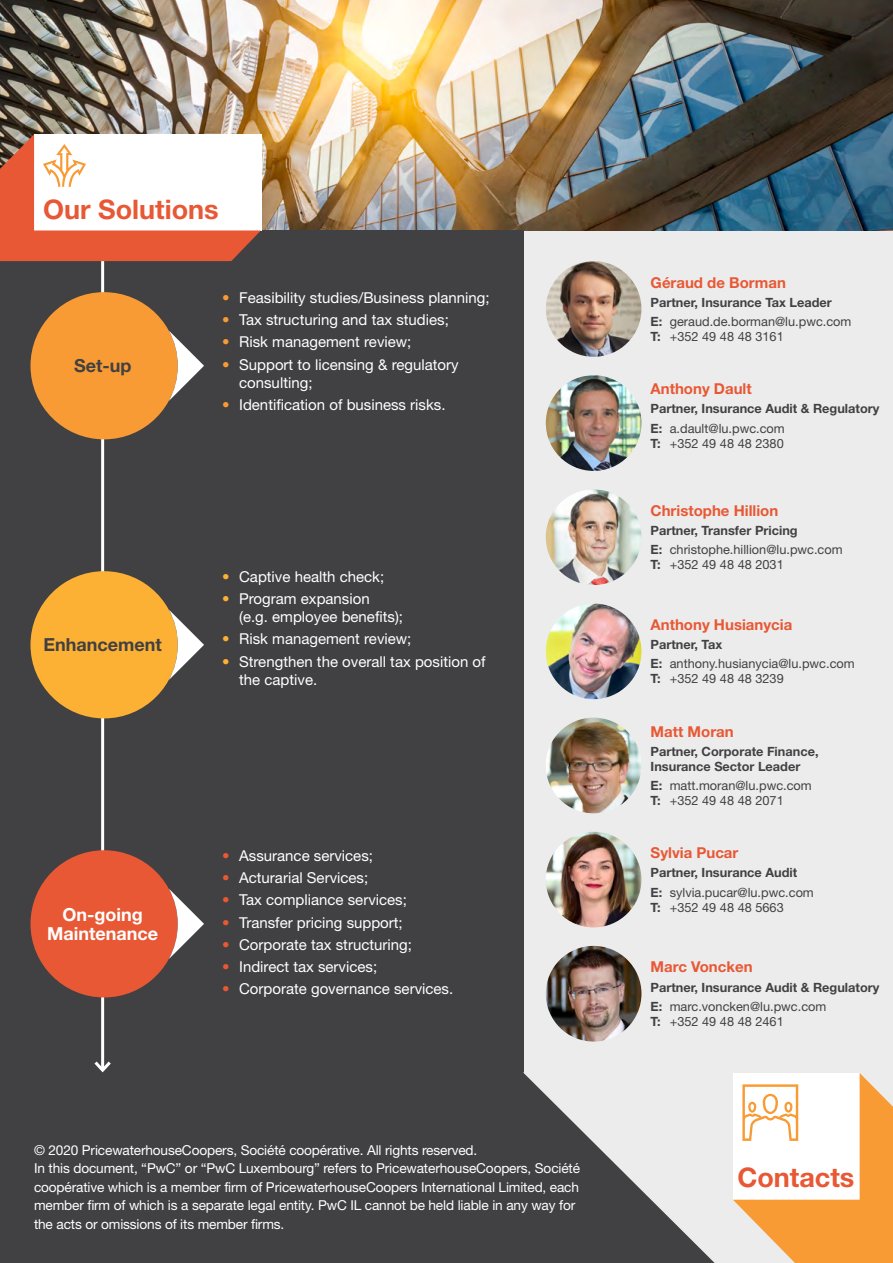
<style>
.page{position:relative;width:893px;height:1263px;background:#fff}
.page>*{position:absolute;margin:0;border:0;box-sizing:border-box;transform-origin:0 0}
.t1{font:700 27px "Helvetica Neue LT Std";color:#e85834}
.t2{font:700 18px/19.5px "Helvetica Neue LT Std";color:#fff;text-align:center}
.t3{font:700 18px "Helvetica Neue LT Std";color:#414042}
.t4{font:15px/18px "Helvetica Neue LT Std";color:#fff}
.t5{font:700 15px "Helvetica Neue LT Std";color:#e85834}
.t6{font:13.65px/18.5px "Helvetica Neue LT Std";letter-spacing:-.01em;color:#fff}
.t7{font:700 12.75px/19.2px "Helvetica Neue LT Std";color:#414042}
.t8{font:12.75px/19.2px "Helvetica Neue LT Std";color:#414042}
.s1{color:#f89b34}
.s2{color:#fcb134}
.s3{color:#e85834}
.s4{font-weight:400}
.s5{font-weight:700}
</style>
<div class="page">
<div style="left:0;top:1073px;width:893px;height:190px;background:#414042"></div>
<div style="left:523px;top:231px;width:370px;height:841px;background:#ececed"></div>
<img style="left:0;top:0;width:893px;height:231px">
<div style="left:0;top:231px;width:523px;height:870px;background:#414042"></div>
<svg style="left:523px;top:1072px;width:370px;height:191px;fill:#ececed"></svg>
<svg style="left:0;top:134px;width:261px;height:127px"></svg>
<svg style="left:733px;top:1073px;width:160px;height:190px;background:#fad3a7"></svg>
<img style="left:546px;top:261px;width:95px;height:96px;border-radius:48px">
<img style="left:546px;top:375px;width:95px;height:96px;border-radius:48px">
<img style="left:546px;top:832px;width:95px;height:95px;border-radius:48px">
<img style="left:546px;top:946px;width:95px;height:95px;border-radius:48px">
<img style="left:546px;top:718px;width:95px;height:95px;border-radius:48px">
<img style="left:546px;top:489px;width:95px;height:96px;border-radius:48px">
<img style="left:546px;top:603px;width:95px;height:96px;border-radius:48px">
<hr style="left:101px;top:261px;width:3px;height:809px;background:#fff">
<svg style="left:94px;top:1058px;width:17px;height:15px"></svg>
<div style="left:30px;top:292px;width:148px;height:147px;background:#f89b34;border-radius:50%"></div>
<svg style="left:169px;top:331px;width:35px;height:70px"></svg>
<div style="left:30px;top:571px;width:148px;height:147px;background:#fcb134;border-radius:50%"></div>
<svg style="left:169px;top:610px;width:35px;height:70px"></svg>
<div style="left:30px;top:850px;width:148px;height:147px;background:#e85834;border-radius:50%"></div>
<svg style="left:169px;top:889px;width:35px;height:70px"></svg>
<h1 class="t1" style="left:43px;top:192px;width:177px">Our Solutions</h1>
<p class="t3" style="left:74px;top:355px;width:59px">Set-up</p>
<p class="t4" style="left:222px;top:288px;width:269px"><span class="s1">•</span> Feasibility studies/Business planning;</p>
<p class="t4" style="left:222px;top:311px;width:228px"><span class="s1">•</span> Tax structuring and tax studies;</p>
<p class="t4" style="left:222px;top:333px;width:191px"><span class="s1">•</span> Risk management review;</p>
<p class="t4" style="left:239px;top:355px;width:221px;text-indent:-17px"><span class="s1">•</span> Support to licensing &amp; regulatory consulting;</p>
<p class="t4" style="left:222px;top:395px;width:225px"><span class="s1">•</span> Identification of business risks.</p>
<p class="t3" style="left:43px;top:634px;width:120px">Enhancement</p>
<p class="t4" style="left:222px;top:567px;width:164px"><span class="s2">•</span> Captive health check;</p>
<p class="t4" style="left:239px;top:590px;width:165px;text-indent:-17px"><span class="s2">•</span> Program expansion<br>(e.g. employee benefits);</p>
<p class="t4" style="left:222px;top:630px;width:191px"><span class="s2">•</span> Risk management review;</p>
<p class="t4" style="left:239px;top:652px;width:248px;text-indent:-17px"><span class="s2">•</span> Strengthen the overall tax position of the captive.</p>
<p class="t2" style="left:47px;top:904px;width:112px">On-going<br>Maintenance</p>
<p class="t4" style="left:222px;top:846px;width:152px"><span class="s3">•</span> Assurance services;</p>
<p class="t4" style="left:222px;top:869px;width:148px"><span class="s3">•</span> Acturarial Services;</p>
<p class="t4" style="left:222px;top:891px;width:186px"><span class="s3">•</span> Tax compliance services;</p>
<p class="t4" style="left:222px;top:913px;width:182px"><span class="s3">•</span> Transfer pricing support;</p>
<p class="t4" style="left:222px;top:935px;width:191px"><span class="s3">•</span> Corporate tax structuring;</p>
<p class="t4" style="left:222px;top:957px;width:157px"><span class="s3">•</span> Indirect tax services;</p>
<p class="t4" style="left:222px;top:980px;width:233px"><span class="s3">•</span> Corporate governance services.</p>
<p class="t6" style="left:34px;top:1140px;width:548px">© 2020 PricewaterhouseCoopers, Société coopérative. All rights reserved.<br>In this document, “PwC” or “PwC Luxembourg” refers to PricewaterhouseCoopers, Société coopérative which is a member firm of PricewaterhouseCoopers International Limited, each member firm of which is a separate legal entity. PwC IL cannot be held liable in any way for the acts or omissions of its member firms.</p>
<p class="t5" style="left:651px;top:273px;width:137px">Géraud de Borman</p>
<p class="t7" style="left:651px;top:292px;width:202px">Partner, Insurance Tax Leader<br>E: <span class="s4">geraud.de.borman@lu.pwc.com</span></p>
<p class="t8" style="left:651px;top:327px;width:135px"><span class="s5">T:</span> +352 49 48 48 3161</p>
<p class="t5" style="left:651px;top:379px;width:103px">Anthony Dault</p>
<p class="t7" style="left:651px;top:399px;width:230px">Partner, Insurance Audit &amp; Regulatory<br>E: <span class="s4">a.dault@lu.pwc.com</span></p>
<p class="t8" style="left:651px;top:433px;width:135px"><span class="s5">T:</span> +352 49 48 48 2380</p>
<p class="t5" style="left:651px;top:501px;width:129px">Christophe Hillion</p>
<p class="t8" style="left:651px;top:521px;width:194px"><span class="s5">Partner, Transfer Pricing<br>E:</span> christophe.hillion@lu.pwc.com</p>
<p class="t8" style="left:651px;top:555px;width:135px"><span class="s5">T:</span> +352 49 48 48 2031</p>
<p class="t5" style="left:651px;top:615px;width:143px">Anthony Husianycia</p>
<p class="t8" style="left:651px;top:635px;width:206px"><span class="s5">Partner, Tax<br>E:</span> anthony.husianycia@lu.pwc.com</p>
<p class="t8" style="left:651px;top:669px;width:135px"><span class="s5">T:</span> +352 49 48 48 3239</p>
<p class="t5" style="left:651px;top:722px;width:85px">Matt Moran</p>
<p class="t7" style="left:651px;top:743px;width:169px;line-height:15px">Partner, Corporate Finance,<br>Insurance Sector Leader</p>
<p class="t8" style="left:651px;top:778px;width:163px;line-height:15px"><span class="s5">E:</span> matt.moran@lu.pwc.com<br><span class="s5">T:</span> +352 49 48 48 2071</p>
<p class="t5" style="left:651px;top:843px;width:89px">Sylvia Pucar</p>
<p class="t7" style="left:651px;top:863px;width:165px">Partner, Insurance Audit<br>E: <span class="s4">sylvia.pucar@lu.pwc.com</span></p>
<p class="t8" style="left:651px;top:897px;width:135px"><span class="s5">T:</span> +352 49 48 48 5663</p>
<p class="t5" style="left:651px;top:958px;width:103px">Marc Voncken</p>
<p class="t7" style="left:651px;top:977px;width:230px">Partner, Insurance Audit &amp; Regulatory<br>E: <span class="s4">marc.voncken@lu.pwc.com</span></p>
<p class="t8" style="left:651px;top:1011px;width:135px"><span class="s5">T:</span> +352 49 48 48 2461</p>
<h1 class="t1" style="left:737px;top:1160px;width:119px">Contacts</h1>
</div>
